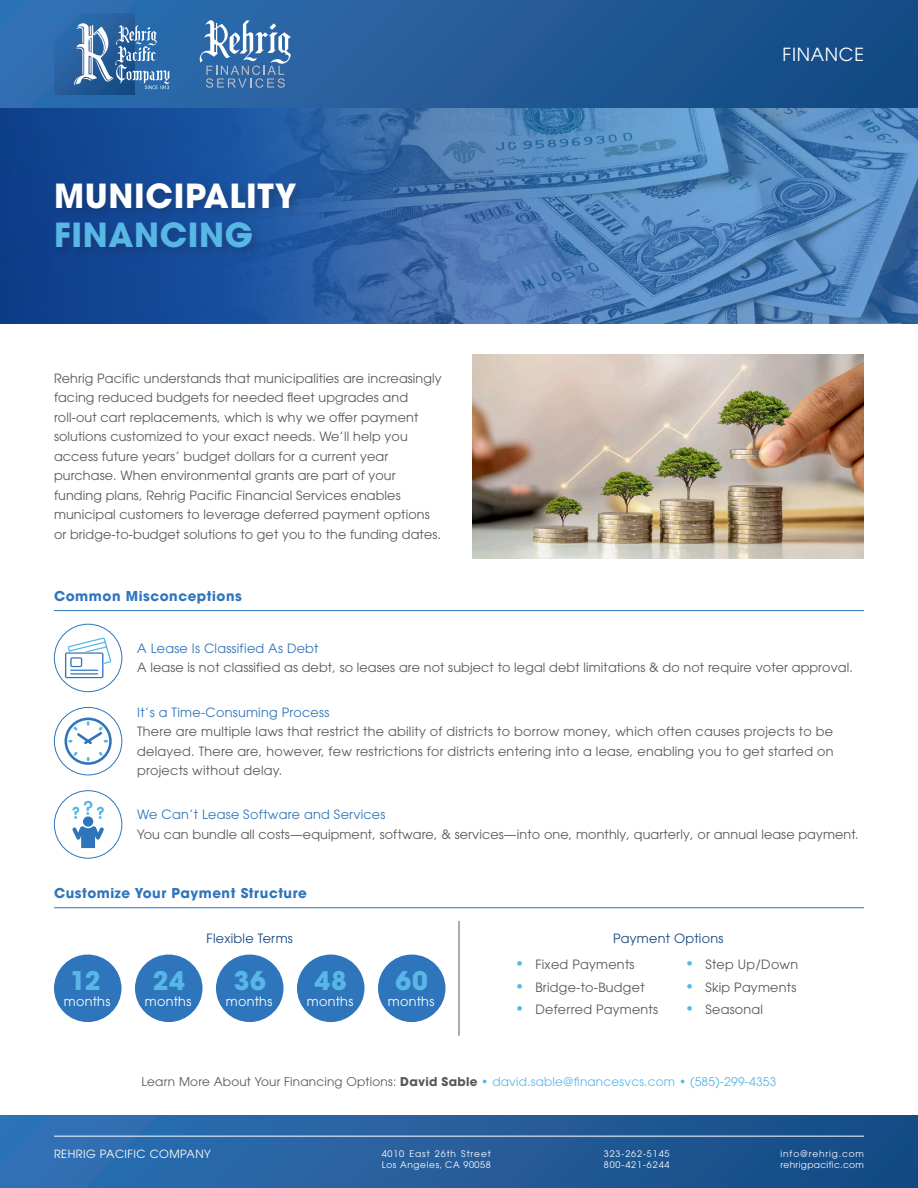
<style>
.page{position:relative;width:918px;height:1188px;background:#fff}
.page>*{position:absolute;margin:0;border:0;box-sizing:border-box;transform-origin:0 0}
.t1{font:700 33px/39.6px "ITC Avant Garde Pro";letter-spacing:.02em;color:#fff}
.t2{font:700 25.5px "ITC Avant Garde Pro";letter-spacing:.025em;color:#58b7e7}
.t3{font:18px "ITC Avant Garde Pro";letter-spacing:.04em;color:#fff}
.t4{font:700 13.5px "Avant Garde";letter-spacing:.04em;color:#2e75bb}
.t5{font:12.75px/19.5px "ITC Avant Garde Pro";letter-spacing:.01em;color:#57585a}
.t6{font:12.75px "ITC Avant Garde Pro";letter-spacing:.02em;color:#2e75bb}
.t7{font:12.75px "ITC Avant Garde Pro";letter-spacing:.02em;color:#fff}
.t8{font:12.75px "ITC Avant Garde Pro";letter-spacing:.02em;color:#13457f}
.t9{font:12px "ITC Avant Garde Pro";letter-spacing:.02em;color:#58b7e7}
.t10{font:11.25px "ITC Avant Garde Pro";letter-spacing:.04em;color:#fff}
.t11{font:9px/11.2px "ITC Avant Garde Pro";letter-spacing:.1em;color:#fff}
.t12{font:9px/11.2px "ITC Avant Garde Pro";letter-spacing:.04em;color:#fff}
.s1{color:#58b7e7}
.s2{font-size:15px;color:#58b7e7}
.s3{color:#57585a}
.s4{font-weight:700;color:#57585a}
</style>
<div class="page">
<div style="left:0;top:1116px;width:918px;height:72px;background:linear-gradient(to right,#3272b6,#164a82)"></div>
<hr style="left:54px;top:1136px;width:810px;height:1px;background:#fff">
<div style="left:0;top:0;width:918px;height:108px;background:linear-gradient(to right,#3170b3,#154982)"></div>
<svg style="left:54px;top:14px;width:81px;height:80px;background:#2863a3"></svg>
<svg style="left:74px;top:23px;width:96px;height:66px;background:#5986b6"></svg>
<svg style="left:199px;top:20px;width:93px;height:68px;background:#5986b7"></svg>
<div style="left:54px;top:955px;width:68px;height:67px;background:#2e75bb;border-radius:50%"></div>
<div style="left:135px;top:955px;width:67px;height:67px;background:#2e75bb;border-radius:50%"></div>
<div style="left:216px;top:955px;width:68px;height:67px;background:#2e75bb;border-radius:50%"></div>
<div style="left:297px;top:955px;width:67px;height:67px;background:#2e75bb;border-radius:50%"></div>
<div style="left:378px;top:955px;width:68px;height:67px;background:#2e75bb;border-radius:50%"></div>
<hr style="left:54px;top:907px;width:810px;height:1px;background:#2e75bb">
<div style="left:54px;top:624px;width:68px;height:68px;border:1px solid #2e75bb;border-radius:50%"></div>
<div style="left:54px;top:707px;width:68px;height:68px;border:1px solid #2e75bb;border-radius:50%"></div>
<div style="left:54px;top:790px;width:68px;height:69px;border:1px solid #2e75bb;border-radius:50%"></div>
<hr style="left:54px;top:610px;width:810px;height:1px;background:#2e75bb">
<svg style="left:0;top:108px;width:918px;height:216px;background:#3d6fad"></svg>
<div style="left:54px;top:180px;width:253px;height:80px;background:#231f20;opacity:.25"></div>
<img style="left:472px;top:354px;width:392px;height:204px">
<hr style="left:459px;top:921px;width:1px;height:115px;background:#57585a">
<svg style="left:65px;top:638px;width:46px;height:40px"></svg>
<svg style="left:64px;top:718px;width:48px;height:47px"></svg>
<svg style="left:72px;top:801px;width:32px;height:18px"></svg>
<svg style="left:72px;top:826px;width:32px;height:22px"></svg>
<div style="left:83px;top:816px;width:10px;height:11px;background:#2e75bb;border-radius:50%"></div>
<p class="t1" style="left:54px;top:175px;width:244px">MUNICIPALITY<br><span class="s1">FINANCING</span></p>
<p class="t5" style="left:54px;top:368px;width:389px">Rehrig Pacific understands that municipalities are increasingly facing reduced budgets for needed fleet upgrades and roll-out cart replacements, which is why we offer payment solutions customized to your exact needs. We’ll help you access future years’ budget dollars for a current year purchase. When environmental grants are part of your funding plans, Rehrig Pacific Financial Services enables municipal customers to leverage deferred payment options or bridge-to-budget solutions to get you to the funding dates.</p>
<p class="t4" style="left:54px;top:588px;width:189px">Common Misconceptions</p>
<h3 class="t3" style="left:783px;top:43px;width:83px">FINANCE</h3>
<p class="t6" style="left:137px;top:640px;width:183px">A Lease Is Classified As Debt</p>
<p class="t5" style="left:137px;top:658px;width:717px">A lease is not classified as debt, so leases are not subject to legal debt limitations &amp; do not require voter approval.</p>
<p class="t6" style="left:137px;top:704px;width:194px">It’s a Time-Consuming Process</p>
<p class="t5" style="left:137px;top:722px;width:698px;text-align:justify">There are multiple laws that restrict the ability of districts to borrow money, which often causes projects to be delayed. There are, however, few restrictions for districts entering into a lease, enabling you to get started on projects without delay.</p>
<p class="t6" style="left:137px;top:807px;width:250px">We Can’t Lease Software and Services</p>
<p class="t5" style="left:137px;top:824px;width:723px">You can bundle all costs—equipment, software, &amp; services—into one, monthly, quarterly, or annual lease payment.</p>
<p class="t4" style="left:54px;top:885px;width:254px">Customize Your Payment Structure</p>
<p class="t2" style="left:70px;top:963px;width:32px">12</p>
<p class="t7" style="left:64px;top:993px;width:48px">months</p>
<p class="t2" style="left:153px;top:963px;width:34px">24</p>
<p class="t7" style="left:145px;top:993px;width:48px">months</p>
<p class="t8" style="left:207px;top:930px;width:88px">Flexible Terms</p>
<p class="t2" style="left:234px;top:963px;width:34px">36</p>
<p class="t7" style="left:226px;top:993px;width:48px">months</p>
<p class="t2" style="left:315px;top:963px;width:34px">48</p>
<p class="t7" style="left:307px;top:993px;width:48px">months</p>
<p class="t2" style="left:396px;top:963px;width:34px">60</p>
<p class="t7" style="left:388px;top:993px;width:48px">months</p>
<p class="t8" style="left:613px;top:930px;width:112px">Payment Options</p>
<p class="t5" style="left:515px;top:955px;width:121px"><span class="s2">•</span> Fixed Payments</p>
<p class="t5" style="left:515px;top:977px;width:131px"><span class="s2">•</span> Bridge-to-Budget</p>
<p class="t5" style="left:515px;top:1000px;width:145px"><span class="s2">•</span> Deferred Payments</p>
<p class="t5" style="left:685px;top:955px;width:115px"><span class="s2">•</span> Step Up/Down</p>
<p class="t5" style="left:685px;top:977px;width:113px"><span class="s2">•</span> Skip Payments</p>
<p class="t5" style="left:685px;top:1000px;width:79px"><span class="s2">•</span> Seasonal</p>
<p class="t9" style="left:141px;top:1074px;width:637px"><span class="s3">Learn More About Your Financing Options:</span> <span class="s4">David Sable</span> • david.sable@financesvcs.com • (585)-299-4353</p>
<p class="t10" style="left:54px;top:1147px;width:158px">REHRIG PACIFIC COMPANY</p>
<p class="t12" style="left:781px;top:1147px;width:85px">info@rehrig.com rehrigpacific.com</p>
<p class="t11" style="left:382px;top:1147px;width:111px">4010 East 26th Street<br>Los Angeles, CA 90058</p>
<p class="t11" style="left:604px;top:1147px;width:67px">323-262-5145<br>800-421-6244</p>
</div>
